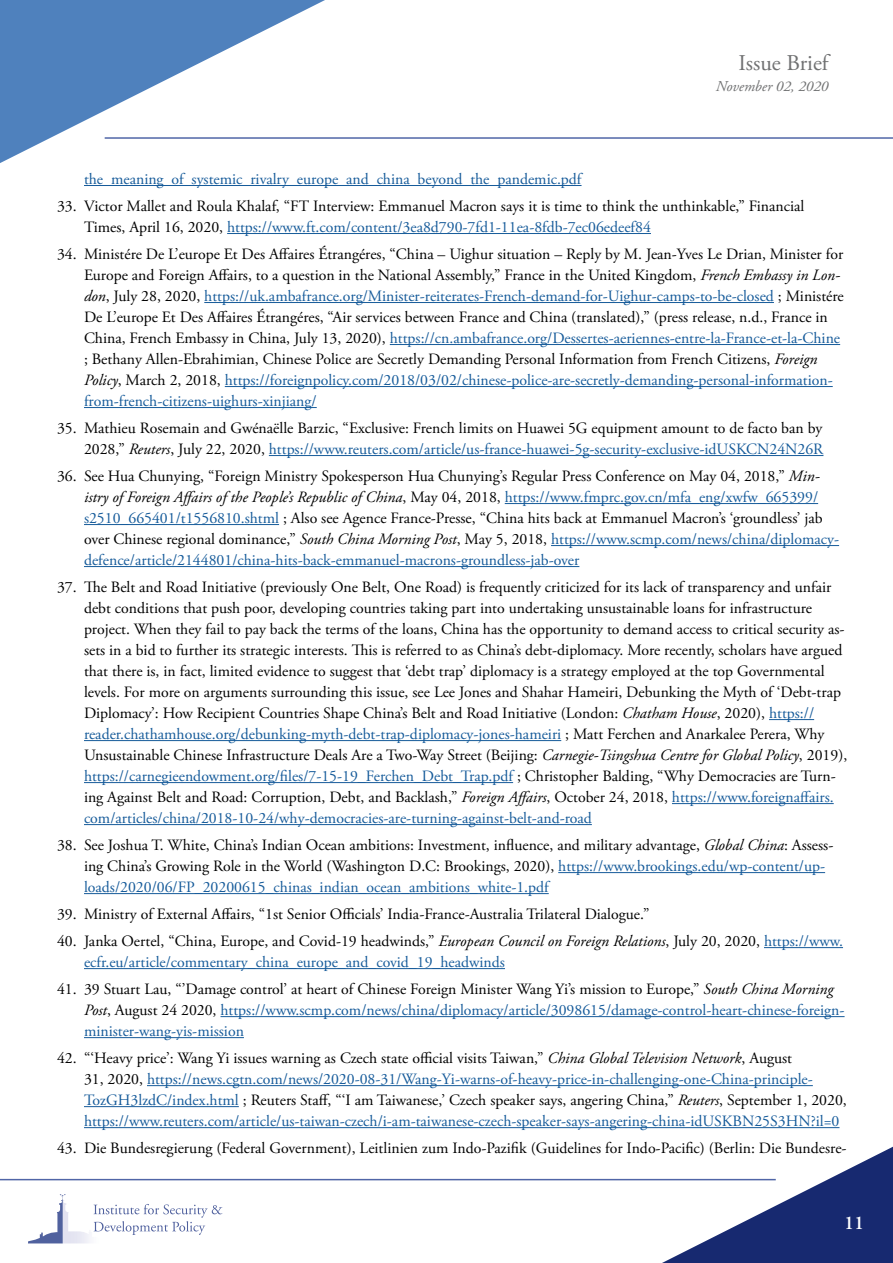
<style>
.page{position:relative;width:893px;height:1263px;background:#fff}
.page>*{position:absolute;margin:0;border:0;box-sizing:border-box;transform-origin:0 0}
.t1{font:22.5px "Adobe Garamond Pro";color:#707172}
.t2{font:600 19.5px "Adobe Garamond Pro";color:#fff}
.t3{font:15.75px/21px "Adobe Garamond Pro";color:#000}
.t4{font:15.75px/21px "Adobe Garamond Pro";color:#165b9a}
.t5{font:italic 15px "Adobe Garamond Pro";color:#707172}
.s1{color:#165b9a}
.s2{font-style:italic}
.s3{color:#000}
.s4{font-style:italic;color:#000}
</style>
<div class="page">
<hr style="left:105px;top:137px;width:788px;height:2px;background:#5066a7">
<svg style="left:0;top:0;width:350px;height:163px"></svg>
<svg style="left:637px;top:1146px;width:256px;height:117px"></svg>
<hr style="left:0;top:1179px;width:776px;height:1px;background:#5066a7">
<svg style="left:28px;top:1194px;width:38px;height:49px"></svg>
<svg style="left:94px;top:1204px;width:128px;height:31px"></svg>
<hr style="left:84px;top:185px;width:498px;height:1px;background:#165b9a">
<hr style="left:227px;top:233px;width:424px;height:1px;background:#165b9a">
<hr style="left:204px;top:302px;width:570px;height:1px;background:#165b9a">
<hr style="left:390px;top:344px;width:450px;height:1px;background:#165b9a">
<hr style="left:225px;top:386px;width:608px;height:1px;background:#165b9a">
<hr style="left:84px;top:407px;width:233px;height:1px;background:#165b9a">
<hr style="left:269px;top:455px;width:554px;height:1px;background:#165b9a">
<hr style="left:505px;top:503px;width:313px;height:1px;background:#165b9a">
<hr style="left:84px;top:524px;width:195px;height:1px;background:#165b9a">
<hr style="left:551px;top:545px;width:288px;height:1px;background:#165b9a">
<hr style="left:84px;top:566px;width:495px;height:1px;background:#165b9a">
<hr style="left:769px;top:719px;width:45px;height:1px;background:#165b9a">
<hr style="left:84px;top:740px;width:477px;height:1px;background:#165b9a">
<hr style="left:84px;top:782px;width:429px;height:1px;background:#165b9a">
<hr style="left:672px;top:803px;width:162px;height:1px;background:#165b9a">
<hr style="left:84px;top:824px;width:508px;height:1px;background:#165b9a">
<hr style="left:558px;top:872px;width:267px;height:1px;background:#165b9a">
<hr style="left:84px;top:893px;width:465px;height:1px;background:#165b9a">
<hr style="left:764px;top:947px;width:79px;height:1px;background:#165b9a">
<hr style="left:84px;top:968px;width:421px;height:1px;background:#165b9a">
<hr style="left:221px;top:1016px;width:624px;height:1px;background:#165b9a">
<hr style="left:84px;top:1037px;width:160px;height:1px;background:#165b9a">
<hr style="left:147px;top:1085px;width:666px;height:1px;background:#165b9a">
<hr style="left:84px;top:1106px;width:155px;height:1px;background:#165b9a">
<hr style="left:84px;top:1127px;width:755px;height:1px;background:#165b9a">
<h1 class="t1" style="left:739px;top:50px;width:91px">Issue Brief</h1>
<p class="t5" style="left:716px;top:78px;width:114px">November 02, 2020</p>
<p class="t4" style="left:84px;top:169px;width:501px">the_meaning_of_systemic_rivalry_europe_and_china_beyond_the_pandemic.pdf</p>
<p class="t3" style="left:84px;top:196px;width:722px;text-indent:-27px">33. Victor Mallet and Roula Khalaf, “FT Interview: Emmanuel Macron says it is time to think the unthinkable,” Financial<br>Times, April 16, 2020, <span class="s1">https://www.ft.com/content/3ea8d790-7fd1-11ea-8fdb-7ec06edeef84</span></p>
<p class="t3" style="left:84px;top:244px;width:761px;text-indent:-27px">34. Ministére De L’europe Et Des Affaires Étrangéres, “China – Uighur situation – Reply by M. Jean-Yves Le Drian, Minister for Europe and Foreign Affairs, to a question in the National Assembly,” France in the United Kingdom, <span class="s2">French Embassy in Lon&shy;don</span>, July 28, 2020, <span class="s1">https://uk.ambafrance.org/Minister-reiterates-French-demand-for-Uighur-camps-to-be-closed</span> ; Ministére De L’europe Et Des Affaires Étrangéres, “Air services between France and China (translated),” (press release, n.d., France in China, French Embassy in China, July 13, 2020), <span class="s1">https://cn.ambafrance.org/Dessertes-aeriennes-entre-la-France-et-la-Chine </span>; Bethany Allen-Ebrahimian, Chinese Police are Secretly Demanding Personal Information from French Citizens, <span class="s2">Foreign Policy</span>, March 2, 2018, <span class="s1">https://foreignpolicy.com/2018/03/02/chinese-police-are-secretly-demanding-personal-information&shy;from-french-citizens-uighurs-xinjiang/</span></p>
<p class="t3" style="left:57px;top:418px;width:768px;text-align:right">35. Mathieu Rosemain and Gwénaëlle Barzic, “Exclusive: French limits on Huawei 5G equipment amount to de facto ban by<br>2028,” <span class="s2">Reuters</span>, July 22, 2020, <span class="s1">https://www.reuters.com/article/us-france-huawei-5g-security-exclusive-idUSKCN24N26R</span></p>
<p class="t3" style="left:84px;top:466px;width:757px;text-indent:-27px">36. See Hua Chunying, “Foreign Ministry Spokesperson Hua Chunying’s Regular Press Conference on May 04, 2018,” <span class="s2">Min&shy;istry of Foreign Affairs of the People’s Republic of China</span>, May 04, 2018, <span class="s1">https://www.fmprc.gov.cn/mfa_eng/xwfw_665399/ s2510_665401/t1556810.shtml</span> ; Also see Agence France-Presse, “China hits back at Emmanuel Macron’s ‘groundless’ jab over Chinese regional dominance,” <span class="s2">South China Morning Post</span>, May 5, 2018, <span class="s1">https://www.scmp.com/news/china/diplomacy&shy;defence/article/2144801/china-hits-back-emmanuel-macrons-groundless-jab-over</span></p>
<p class="t3" style="left:84px;top:577px;width:765px;text-indent:-27px">37. The Belt and Road Initiative (previously One Belt, One Road) is frequently criticized for its lack of transparency and unfair debt conditions that push poor, developing countries taking part into undertaking unsustainable loans for infrastructure project. When they fail to pay back the terms of the loans, China has the opportunity to demand access to critical security as&shy;sets in a bid to further its strategic interests. This is referred to as China’s debt-diplomacy. More recently, scholars have argued that there is, in fact, limited evidence to suggest that ‘debt trap’ diplomacy is a strategy employed at the top Governmental levels. For more on arguments surrounding this issue, see Lee Jones and Shahar Hameiri, Debunking the Myth of ‘Debt-trap Diplomacy’: How Recipient Countries Shape China’s Belt and Road Initiative (London: <span class="s2">Chatham House</span>, 2020), <span class="s1">https:// reader.chathamhouse.org/debunking-myth-debt-trap-diplomacy-jones-hameiri</span> ; Matt Ferchen and Anarkalee Perera, Why Unsustainable Chinese Infrastructure Deals Are a Two-Way Street (Beijing: <span class="s2">Carnegie-Tsingshua Centre for Global Policy</span>, 2019), <span class="s1">https://carnegieendowment.org/files/7-15-19_Ferchen_Debt_Trap.pdf</span> ; Christopher Balding, “Why Democracies are Turn&shy;ing Against Belt and Road: Corruption, Debt, and Backlash,” <span class="s2">Foreign Affairs</span>, October 24, 2018, <span class="s1">https://www.foreignaffairs. com/articles/china/2018-10-24/why-democracies-are-turning-against-belt-and-road</span></p>
<p class="t3" style="left:84px;top:835px;width:751px;text-indent:-27px">38. See Joshua T. White, China’s Indian Ocean ambitions: Investment, influence, and military advantage, <span class="s2">Global China</span>: Assess&shy;ing China’s Growing Role in the World (Washington D.C: Brookings, 2020), <span class="s1">https://www.brookings.edu/wp-content/up&shy;loads/2020/06/FP_20200615_chinas_indian_ocean_ambitions_white-1.pdf</span></p>
<p class="t3" style="left:57px;top:904px;width:594px">39. Ministry of External Affairs, “1st Senior Officials’ India-France-Australia Trilateral Dialogue.”</p>
<p class="t4" style="left:84px;top:931px;width:760px;text-indent:-27px"><span class="s3">40. Janka Oertel, “China, Europe, and Covid-19 headwinds,”</span> <span class="s4">European Council on Foreign Relations</span><span class="s3">, July 20, 2020,</span> https://www. ecfr.eu/article/commentary_china_europe_and_covid_19_headwinds</p>
<p class="t4" style="left:84px;top:979px;width:762px;text-indent:-27px"><span class="s3">41. 39 Stuart Lau, “’Damage control’ at heart of Chinese Foreign Minister Wang Yi’s mission to Europe,”</span> <span class="s4">South China Morning<br>Post</span><span class="s3">, August 24 2020,</span> https://www.scmp.com/news/china/diplomacy/article/3098615/damage-control-heart-chinese-foreign&shy;minister-wang-yis-mission</p>
<p class="t4" style="left:84px;top:1048px;width:764px;text-indent:-27px"><span class="s3">42. “‘Heavy price’: Wang Yi issues warning as Czech state official visits Taiwan,”</span> <span class="s4">China Global Television Network</span><span class="s3">, August<br>31, 2020,</span> https://news.cgtn.com/news/2020-08-31/Wang-Yi-warns-of-heavy-price-in-challenging-one-China-principle-TozGH3lzdC/index.html <span class="s3">; Reuters Staff, “‘I am Taiwanese,’ Czech speaker says, angering China,”</span> <span class="s4">Reuters</span><span class="s3">, September 1, 2020, </span>https://www.reuters.com/article/us-taiwan-czech/i-am-taiwanese-czech-speaker-says-angering-china-idUSKBN25S3HN?il=0</p>
<p class="t3" style="left:57px;top:1138px;width:791px">43. Die Bundesregierung (Federal Government), Leitlinien zum Indo-Pazifik (Guidelines for Indo-Pacific) (Berlin: Die Bundesre-</p>
<p class="t2" style="left:844px;top:1211px;width:21px">11</p>
</div>
